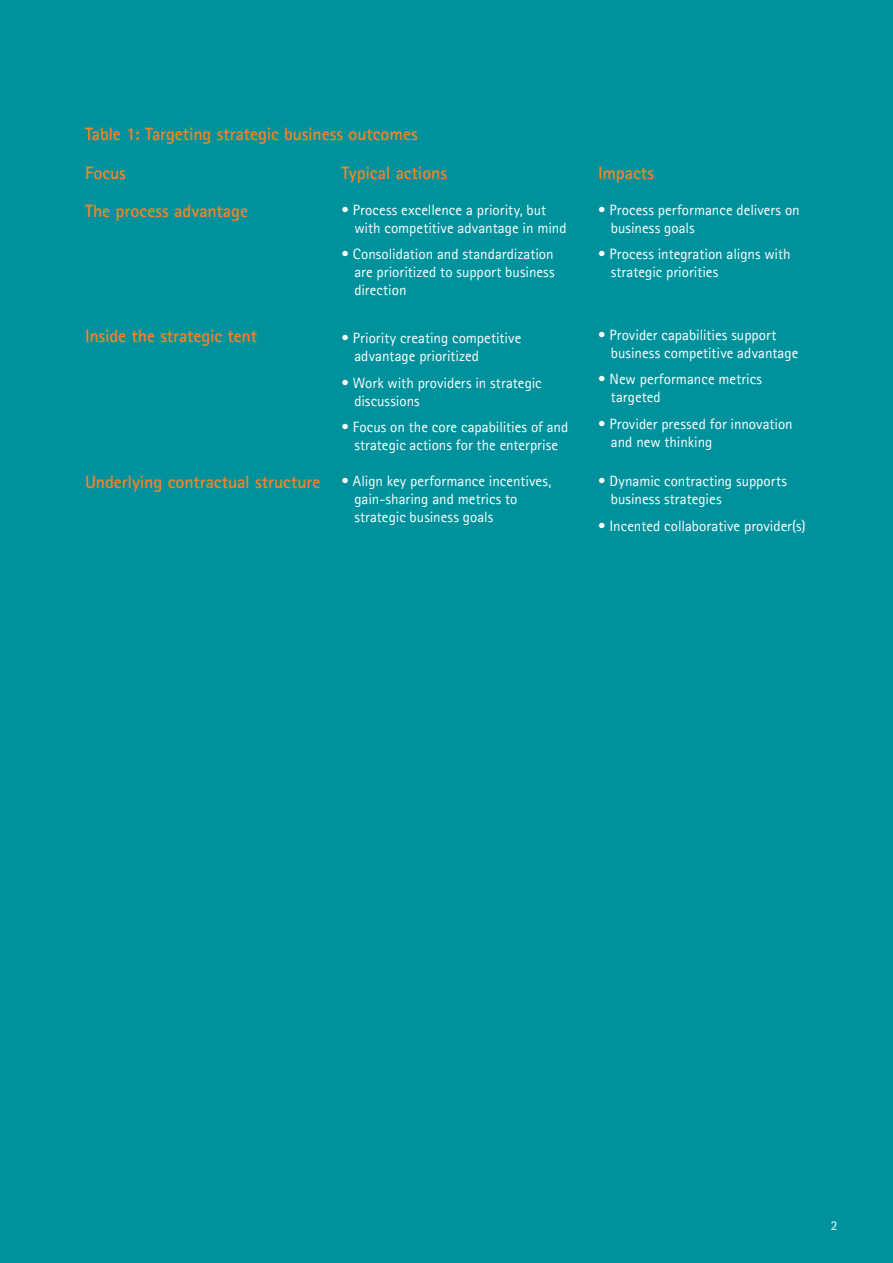
<style>
.page{position:relative;width:893px;height:1263px;background:#00929c}
.page>*{position:absolute;margin:0;border:0;box-sizing:border-box;transform-origin:0 0}
.t1{font:700 18px/39.2px "Agfa Rotis Sans Serif";letter-spacing:-.005em;color:#f58427}
.t2{font:15px/18px "Agfa Rotis Sans Serif";color:#fff}
.t3{font:13.5px "Agfa Rotis Sans Serif";color:#fff}
.s1{font-weight:700;font-size:18px;color:#f58427}
</style>
<div class="page">
<p class="t1" style="left:85px;top:114px;width:334px">Table 1: Targeting strategic business outcomes<br>Focus</p>
<p class="t1" style="left:342px;top:153px;width:107px">Typical actions</p>
<p class="t1" style="left:598px;top:153px;width:58px">Impacts</p>
<p class="t1" style="left:85px;top:191px;width:164px">The process advantage</p>
<p class="t2" style="left:354px;top:201px;width:214px;text-indent:-13px">• Process excellence a priority, but with competitive advantage in mind</p>
<p class="t2" style="left:354px;top:245px;width:202px;text-align:justify;text-indent:-13px">• Consolidation and standardization are prioritized to support business direction</p>
<p class="t1" style="left:85px;top:316px;width:174px">Inside the strategic tent</p>
<p class="t2" style="left:354px;top:329px;width:168px;text-indent:-13px">• Priority creating competitive advantage prioritized</p>
<p class="t2" style="left:354px;top:373px;width:189px;text-indent:-13px">• Work with providers in strategic discussions</p>
<p class="t2" style="left:342px;top:418px;width:228px;text-align:center">• Focus on the core capabilities of and strategic actions for the enterprise</p>
<p class="t2" style="left:611px;top:201px;width:190px;text-indent:-13px">• Process performance delivers on business goals</p>
<p class="t2" style="left:611px;top:245px;width:181px;text-indent:-13px">• Process integration aligns with strategic priorities</p>
<p class="t2" style="left:611px;top:325px;width:189px;text-indent:-13px">• Provider capabilities support business competitive advantage</p>
<p class="t2" style="left:611px;top:370px;width:153px;text-indent:-13px">• New performance metrics targeted</p>
<p class="t2" style="left:611px;top:414px;width:183px;text-indent:-13px">• Provider pressed for innovation and new thinking</p>
<p class="t2" style="left:354px;top:472px;width:199px;text-indent:-269px"><span class="s1">Underlying contractual structure</span> • Align key performance incentives, gain-sharing and metrics to strategic business goals</p>
<p class="t2" style="left:611px;top:472px;width:178px;text-indent:-13px">• Dynamic contracting supports business strategies</p>
<p class="t2" style="left:598px;top:516px;width:209px">• Incented collaborative provider(s)</p>
<p class="t3" style="left:831px;top:1217px;width:8px">2</p>
</div>
